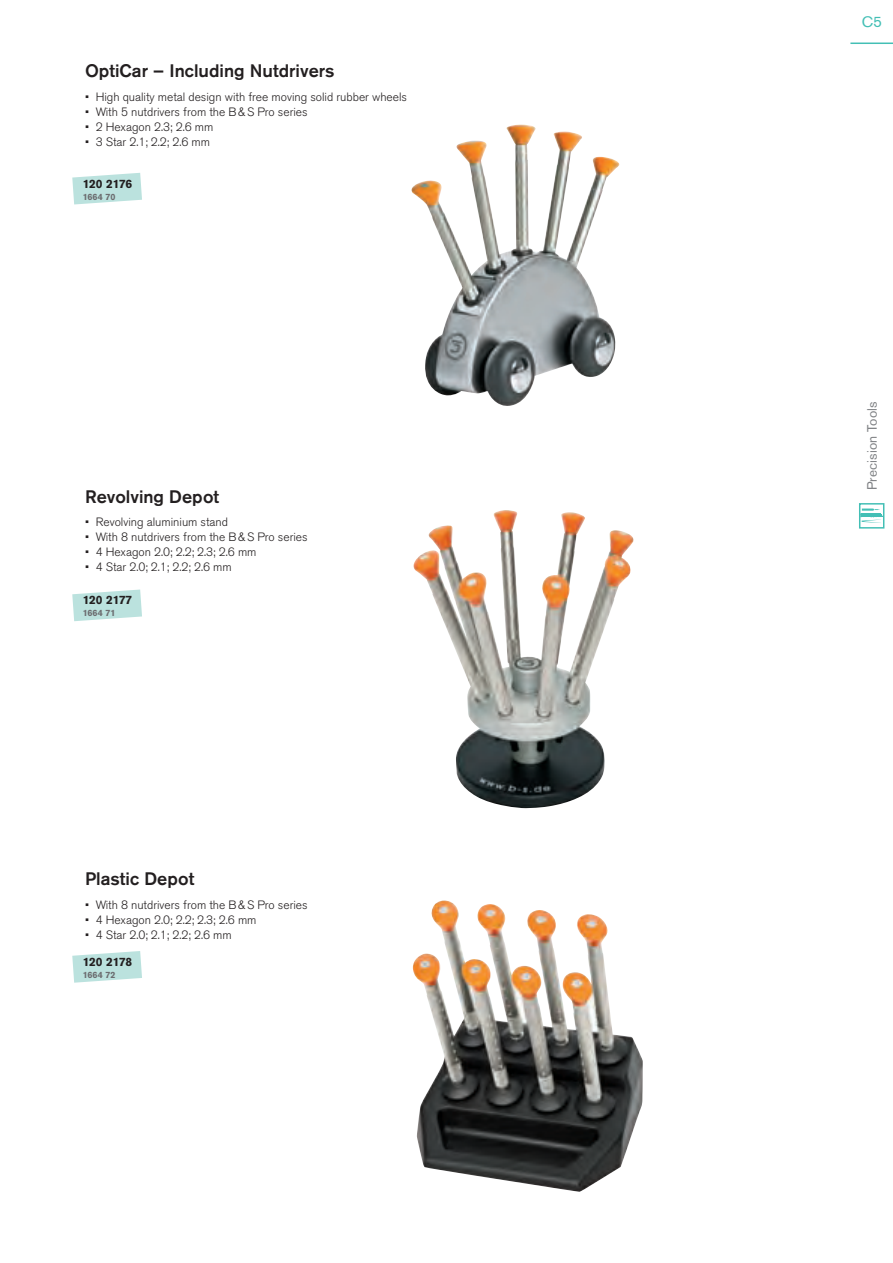
<style>
.page{position:relative;width:893px;height:1263px;background:#fff}
.page>*{position:absolute;margin:0;border:0;box-sizing:border-box;transform-origin:0 0}
.Produktname_12_14_me{font:500 18px "Akzidenz Grotesk Pro";color:#231f20}
.t1{font:15px "Akzidenz Grotesk Pro";color:#43bfb5}
.t2{font:13.5px "Akzidenz Grotesk Pro";letter-spacing:.01em;color:#808285}
.t3{font:300 12px "Akzidenz Grotesk Pro";color:#231f20}
.Art_-Nr__8_10_bold{font:700 12px "Akzidenz Grotesk Pro";letter-spacing:-.02em;color:#231f20}
.Art_-Nr__8_10_bold-2{font:700 9px "Akzidenz Grotesk Pro";letter-spacing:.01em;color:#6c6d70}
</style>
<div class="page">
<svg style="left:850px;top:42px;width:43px;height:487px"></svg>
<svg style="left:72px;top:173px;width:70px;height:31px"></svg>
<svg style="left:72px;top:589px;width:70px;height:32px"></svg>
<svg style="left:72px;top:951px;width:70px;height:32px"></svg>
<img style="left:411px;top:125px;width:209px;height:281px">
<img style="left:413px;top:510px;width:221px;height:298px">
<img style="left:413px;top:900px;width:230px;height:292px">
<p class="Produktname_12_14_me" style="left:85px;top:59px;width:251px">OptiCar – Including Nutdrivers</p>
<p class="t3" style="left:85px;top:89px;width:324px">• High quality metal design with free moving solid rubber wheels</p>
<p class="t3" style="left:85px;top:104px;width:224px">• With 5 nutdrivers from the B&amp;S Pro series</p>
<p class="t3" style="left:85px;top:119px;width:130px">• 2 Hexagon 2.3; 2.6 mm</p>
<p class="t3" style="left:85px;top:134px;width:127px">• 3 Star 2.1; 2.2; 2.6 mm</p>
<p class="Art_-Nr__8_10_bold" style="left:83px;top:176px;width:51px">120 2176</p>
<p class="Art_-Nr__8_10_bold-2" style="left:83px;top:191px;width:34px">1664 70</p>
<p class="Produktname_12_14_me" style="left:85px;top:485px;width:136px">Revolving Depot</p>
<p class="t3" style="left:85px;top:514px;width:145px">• Revolving aluminium stand</p>
<p class="t3" style="left:85px;top:529px;width:224px">• With 8 nutdrivers from the B&amp;S Pro series</p>
<p class="t3" style="left:85px;top:544px;width:173px">• 4 Hexagon 2.0; 2.2; 2.3; 2.6 mm</p>
<p class="t3" style="left:85px;top:559px;width:148px">• 4 Star 2.0; 2.1; 2.2; 2.6 mm</p>
<p class="Art_-Nr__8_10_bold" style="left:83px;top:592px;width:51px">120 2177</p>
<p class="Art_-Nr__8_10_bold-2" style="left:83px;top:607px;width:34px">1664 71</p>
<p class="Produktname_12_14_me" style="left:85px;top:867px;width:111px">Plastic Depot</p>
<p class="t3" style="left:85px;top:897px;width:224px">• With 8 nutdrivers from the B&amp;S Pro series</p>
<p class="t3" style="left:85px;top:912px;width:173px">• 4 Hexagon 2.0; 2.2; 2.3; 2.6 mm</p>
<p class="t3" style="left:85px;top:927px;width:148px">• 4 Star 2.0; 2.1; 2.2; 2.6 mm</p>
<p class="Art_-Nr__8_10_bold" style="left:83px;top:954px;width:51px">120 2178</p>
<p class="Art_-Nr__8_10_bold-2" style="left:83px;top:969px;width:34px">1664 72</p>
<p class="t1" style="left:862px;top:12px;width:21px">C5</p>
<p class="t2" style="left:863px;top:490px;width:91px;rotate:-90deg">Precision Tools</p>
</div>
